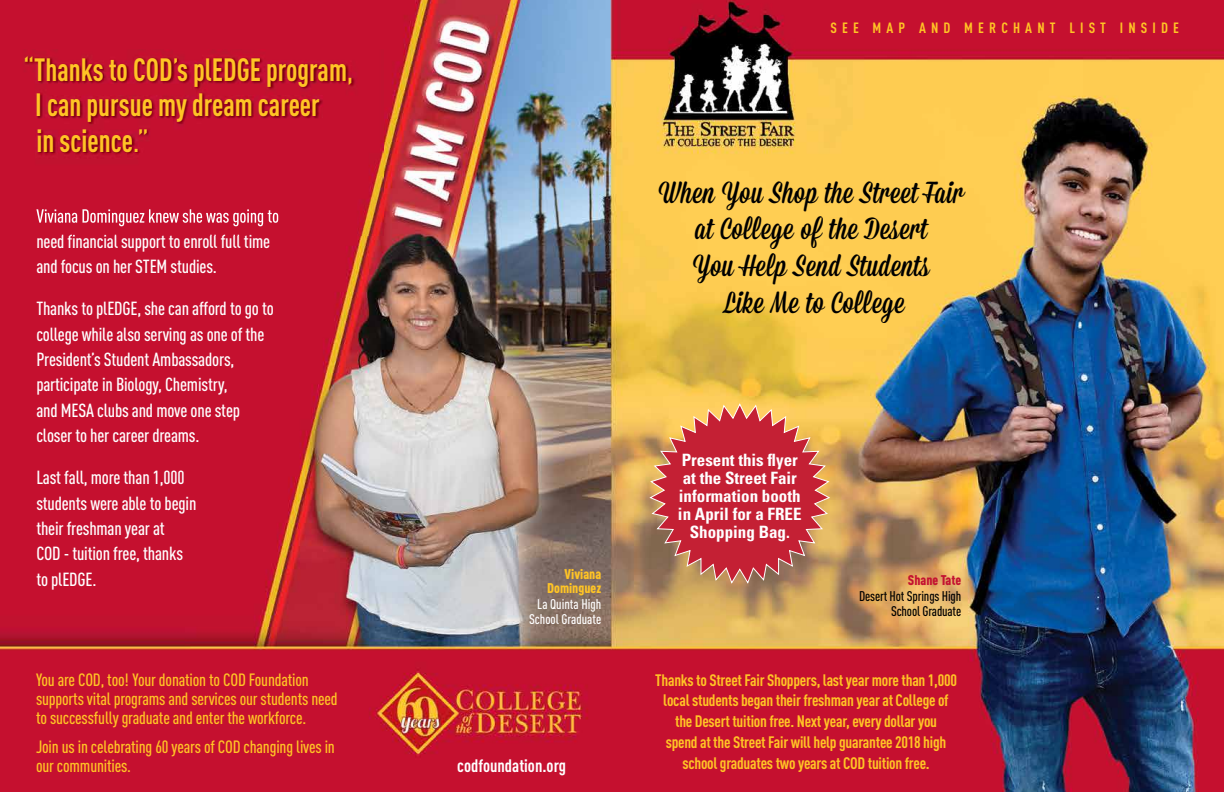
<style>
.page{position:relative;width:1224px;height:792px;background:#fff}
.page>*{position:absolute;margin:0;border:0;box-sizing:border-box;transform-origin:0 0}
.t1{font:700 condensed 31.8px/35.4px "DINOT";color:#ffc425;scale:.9 1}
.t2{font:30.5px/36.6px "Mission Script";letter-spacing:.015em;color:#000;text-align:center}
.t3{font:500 condensed 18.7px/25.4px "DINOT";letter-spacing:-.01em;color:#fff}
.t4{font:700 condensed 17.8px "DINOT";color:#fff}
.t5{font:500 condensed 17.6px/19.1px "DINOT";letter-spacing:-.01em;color:#ffc425}
.t6{font:700 condensed 17px/18.2px "Univers LT Std";color:#fff;text-align:center}
.t7{font:700 condensed 16.4px/20.7px "DINOT";letter-spacing:-.015em;color:#ffc425;text-align:center}
.t8{font:700 condensed 14.7px "DINOT";letter-spacing:.35em;color:#ffc425}
.t9{font:500 condensed 13.9px/15.3px "DINOT";letter-spacing:-.01em;color:#000;text-align:right}
.t10{font:500 condensed 13.9px/15.3px "DINOT";color:#fff;text-align:center}
.t11{font:900 13.9px/14.2px "DIN Cond";color:#ffc425;text-align:right}
.t12{font:900 13.9px "DIN Cond";color:#c41231}
.s1{font-weight:500}
</style>
<div class="page">
<img style="left:0;top:0;width:1224px;height:792px">
<svg style="left:648px;top:403px;width:183px;height:182px"></svg>
<h1 class="t1" style="left:35px;top:51px;width:354px;text-indent:-12px"><span class="s1">“</span>Thanks to COD<span class="s1">’</span>s plEDGE program<span class="s1">,<br></span>I can pursue my dream career<br>in science<span class="s1">.”</span></h1>
<p class="t3" style="left:36px;top:229px;width:235px">need financial support to enroll full time and focus on her STEM studies.</p>
<p class="t3" style="left:36px;top:296px;width:239px">Thanks to plEDGE, she can afford to go to college while also serving as one of the President’s Student Ambassadors, participate in Biology, Chemistry,<br>and MESA clubs and move one step closer to her career dreams.</p>
<p class="t3" style="left:36px;top:465px;width:162px">Last fall, more than 1,000 students were able to begin their freshman year at<br>COD - tuition free, thanks to plEDGE.</p>
<p class="t5" style="left:36px;top:670px;width:303px">You are COD, too! Your donation to COD Foundation supports vital programs and services our students need to successfully graduate and enter the workforce.</p>
<p class="t5" style="left:36px;top:737px;width:300px">Join us in celebrating 60 years of COD changing lives in our communities.</p>
<p class="t8" style="left:830px;top:19px;width:350px">SEE MAP AND MERCHANT LIST INSIDE</p>
<p class="t11" style="left:547px;top:566px;width:55px">Viviana<br>Dominguez</p>
<p class="t10" style="left:529px;top:596px;width:74px">La Quinta High<br>School Graduate</p>
<p class="t4" style="left:457px;top:755px;width:110px">codfoundation.org</p>
<h2 class="t2" style="left:659px;top:176px;width:306px">When You Shop the Street Fair at College of the Desert<br>You Help Send Students<br>Like Me to College</h2>
<p class="t6" style="left:678px;top:450px;width:125px">Present this flyer at the Street Fair information booth in April for a FREE<br>Shopping Bag.</p>
<p class="t12" style="left:908px;top:572px;width:55px">Shane Tate</p>
<p class="t9" style="left:859px;top:588px;width:104px">Desert Hot Springs High<br>School Graduate</p>
<p class="t7" style="left:655px;top:669px;width:303px">Thanks to Street Fair Shoppers, last year more than 1,000 local students began their freshman year at College of the Desert tuition free. Next year, every dollar you<br>spend at the Street Fair will help guarantee 2018 high school graduates two years at COD tuition free.</p>
</div>
